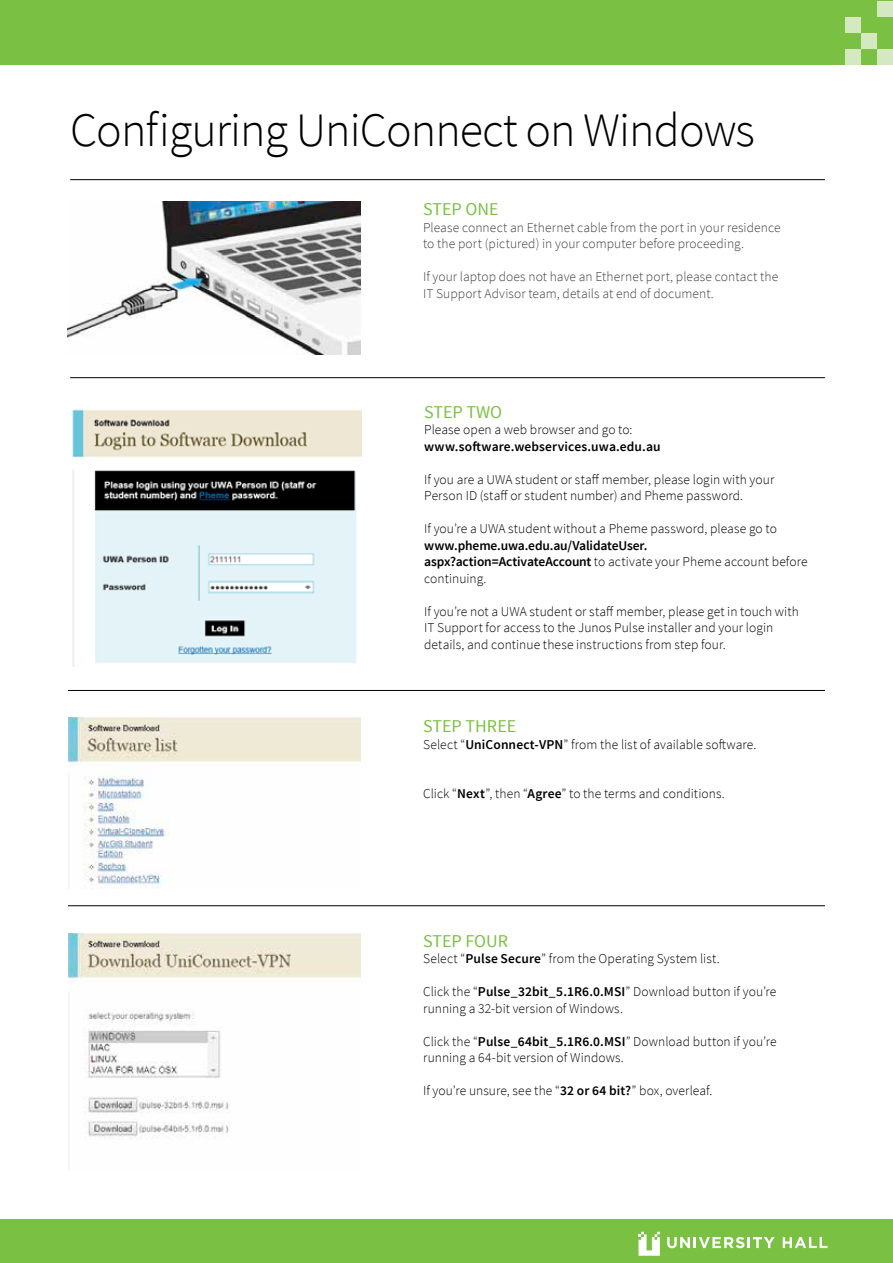
<style>
.page{position:relative;width:893px;height:1263px;background:#fff}
.page>*{position:absolute;margin:0;border:0;box-sizing:border-box;transform-origin:0 0}
.t1{font:300 48px "Source Sans Pro";letter-spacing:-.02em;color:#000}
.t2{font:18px "Source Sans Pro";color:#7ac042}
.t3{font:300 13.5px/16.5px "Source Sans Pro";letter-spacing:.005em;color:#000}
.t4{font:300 13.5px/16.5px "Source Sans Pro";letter-spacing:.005em;color:#404041}
.t5{font:600 13.5px/16.5px "Source Sans Pro";color:#000}
.s1{font-weight:300}
.s2{font-weight:600}
</style>
<div class="page">
<hr style="left:0;top:1219px;width:1px;height:44px;background:#7ac042">
<div style="left:1px;top:1219px;width:892px;height:44px;background:#7ac042"></div>
<svg style="left:667px;top:1237px;width:108px;height:11px"></svg>
<svg style="left:783px;top:1237px;width:44px;height:11px"></svg>
<svg style="left:638px;top:1232px;width:22px;height:24px"></svg>
<div style="left:0;top:0;width:893px;height:65px;background:#7ac042"></div>
<div style="left:877px;top:49px;width:16px;height:16px;background:#d4e9c1"></div>
<div style="left:845px;top:49px;width:16px;height:16px;background:#d4e9c1"></div>
<div style="left:861px;top:33px;width:16px;height:16px;background:#d4e9c1"></div>
<div style="left:845px;top:17px;width:16px;height:16px;background:#d4e9c1"></div>
<div style="left:877px;top:1px;width:16px;height:16px;background:#d4e9c1"></div>
<img style="left:72px;top:409px;width:289px;height:257px">
<img style="left:68px;top:717px;width:292px;height:172px">
<hr style="left:70px;top:377px;width:755px;height:1px;background:#000">
<hr style="left:70px;top:179px;width:755px;height:1px;background:#000">
<hr style="left:68px;top:690px;width:757px;height:1px;background:#000">
<hr style="left:68px;top:905px;width:757px;height:1px;background:#000">
<img style="left:68px;top:202px;width:292px;height:153px">
<img style="left:68px;top:933px;width:292px;height:236px">
<h1 class="t1" style="left:70px;top:101px;width:686px">Configuring UniConnect on Windows</h1>
<h2 class="t2" style="left:423px;top:198px;width:77px">STEP ONE</h2>
<p class="t4" style="left:423px;top:219px;width:359px">Please connect an Ethernet cable from the port in your residence to the port (pictured) in your computer before proceeding.</p>
<p class="t4" style="left:423px;top:269px;width:357px">If your laptop does not have an Ethernet port, please contact the<br>IT Support Advisor team, details at end of document.</p>
<h2 class="t2" style="left:424px;top:400px;width:80px">STEP TWO</h2>
<p class="t3" style="left:424px;top:421px;width:210px">Please open a web browser and go to:</p>
<p class="t5" style="left:424px;top:438px;width:238px">www.software.webservices.uwa.edu.au</p>
<p class="t3" style="left:424px;top:471px;width:352px">If you are a UWA student or staff member, please login with your<br>Person ID (staff or student number) and Pheme password.</p>
<p class="t3" style="left:424px;top:520px;width:354px">If you’re a UWA student without a Pheme password, please go to</p>
<p class="t5" style="left:424px;top:537px;width:385px">www.pheme.uwa.edu.au/ValidateUser. aspx?action=ActivateAccount <span class="s1">to activate your Pheme account before continuing.</span></p>
<p class="t3" style="left:424px;top:603px;width:376px">If you’re not a UWA student or staff member, please get in touch with<br>IT Support for access to the Junos Pulse installer and your login details, and continue these instructions from step four.</p>
<h2 class="t2" style="left:423px;top:715px;width:95px">STEP THREE</h2>
<p class="t3" style="left:423px;top:736px;width:335px">Select “<span class="s2">UniConnect-VPN</span>” from the list of available software.</p>
<p class="t3" style="left:423px;top:786px;width:303px">Click “<span class="s2">Next</span>”, then “<span class="s2">Agree</span>” to the terms and conditions.</p>
<h2 class="t2" style="left:423px;top:930px;width:87px">STEP FOUR</h2>
<p class="t3" style="left:423px;top:951px;width:298px">Select “<span class="s2">Pulse Secure</span>” from the Operating System list.</p>
<p class="t3" style="left:423px;top:984px;width:355px">Click the “<span class="s2">Pulse_32bit_5.1R6.0.MSI</span>” Download button if you’re running a 32-bit version of Windows.</p>
<p class="t3" style="left:423px;top:1033px;width:355px">Click the “<span class="s2">Pulse_64bit_5.1R6.0.MSI</span>” Download button if you’re running a 64-bit version of Windows.</p>
<p class="t3" style="left:423px;top:1083px;width:291px">If you’re unsure, see the “<span class="s2">32 or 64 bit?</span>” box, overleaf.</p>
</div>
